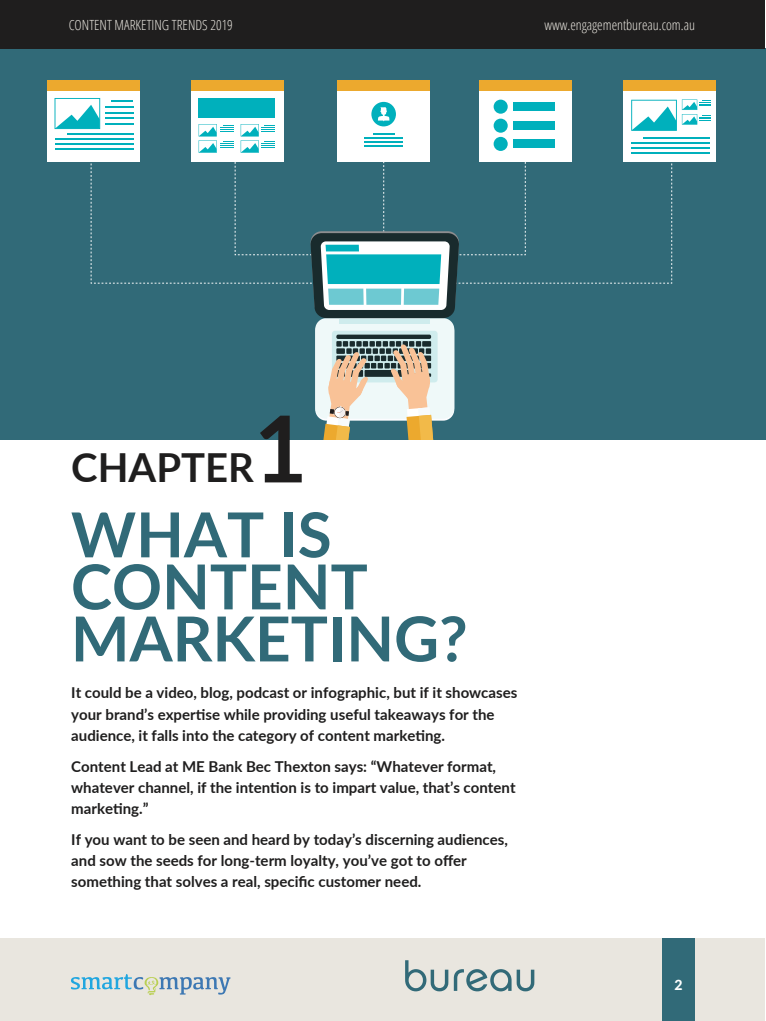
<style>
.page{position:relative;width:766px;height:1021px;background:#fff}
.page>*{position:absolute;margin:0;border:0;box-sizing:border-box;transform-origin:0 0}
.t1{font:700 92.2px "Lato";color:#1f1e1e}
.t2{font:700 62px/52px "Lato";color:#316a78}
.t3{font:700 40px "Lato";color:#1f1e1e}
.Lead{font:700 15px/21px "Lato";color:#1f1e1e}
.t4{font:300 condensed 14px "Open Sans";color:#e9e6df}
.t5{font:800 14px "Lato";color:#fff}
</style>
<div class="page">
<div style="left:0;top:48px;width:765px;height:420px;background:#316a78"></div>
<div style="left:47px;top:80px;width:93px;height:81px;background:#fff"></div>
<div style="left:47px;top:80px;width:93px;height:11px;background:#eca92e"></div>
<div style="left:191px;top:80px;width:93px;height:81px;background:#fff"></div>
<div style="left:191px;top:80px;width:93px;height:11px;background:#eca92e"></div>
<div style="left:337px;top:80px;width:93px;height:81px;background:#fff"></div>
<div style="left:337px;top:80px;width:93px;height:11px;background:#eca92e"></div>
<div style="left:479px;top:80px;width:93px;height:81px;background:#fff"></div>
<div style="left:479px;top:80px;width:93px;height:11px;background:#eca92e"></div>
<div style="left:623px;top:80px;width:93px;height:81px;background:#fff"></div>
<div style="left:623px;top:80px;width:93px;height:11px;background:#eca92e"></div>
<div style="left:315px;top:318px;width:139px;height:101px;background:#eff9f9;border-radius:11px"></div>
<hr style="left:339px;top:319px;width:91px;height:4px;background:#cfeced">
<div style="left:332px;top:331px;width:105px;height:51px;background:#cfeced;border-radius:3px"></div>
<div style="left:336px;top:334px;width:95px;height:5px;background:#192b2d;border-radius:2px"></div>
<svg style="left:319px;top:341px;width:116px;height:99px"></svg>
<svg style="left:54px;top:98px;width:656px;height:220px"></svg>
<div style="left:0;top:440px;width:765px;height:498px;background:#fff"></div>
<div style="left:0;top:938px;width:765px;height:82px;background:#e9e6df"></div>
<div style="left:662px;top:938px;width:32px;height:82px;background:#316a78"></div>
<svg style="left:405px;top:960px;width:129px;height:31px"></svg>
<div style="left:0;top:0;width:765px;height:48px;background:#1f1e1e"></div>
<svg style="left:71px;top:974px;width:159px;height:21px"></svg>
<p class="t4" style="left:69px;top:15px;width:166px">CONTENT MARKETING TRENDS 2019</p>
<p class="t4" style="left:544px;top:15px;width:152px">www.engagementbureau.com.au</p>
<h2 class="t1" style="left:254px;top:381px;width:55px">1</h2>
<h2 class="t3" style="left:71px;top:437px;width:184px">CHAPTER</h2>
<h2 class="t2" style="left:71px;top:506px;width:398px">WHAT IS<br>CONTENT<br>MARKETING?</h2>
<p class="Lead" style="left:71px;top:682px;width:447px">It could be a video, blog, podcast or infographic, but if it showcases your brand’s expertise while providing useful takeaways for the audience, it falls into the category of content marketing.</p>
<p class="Lead" style="left:71px;top:755px;width:445px">Content Lead at ME Bank Bec Thexton says: “Whatever format, whatever channel, if the intention is to impart value, that’s content marketing.”</p>
<p class="Lead" style="left:71px;top:828px;width:438px">If you want to be seen and heard by today’s discerning audiences, and sow the seeds for long-term loyalty, you’ve got to offer something that solves a real, specific customer need.</p>
<p class="t5" style="left:674px;top:974px;width:10px">2</p>
</div>
